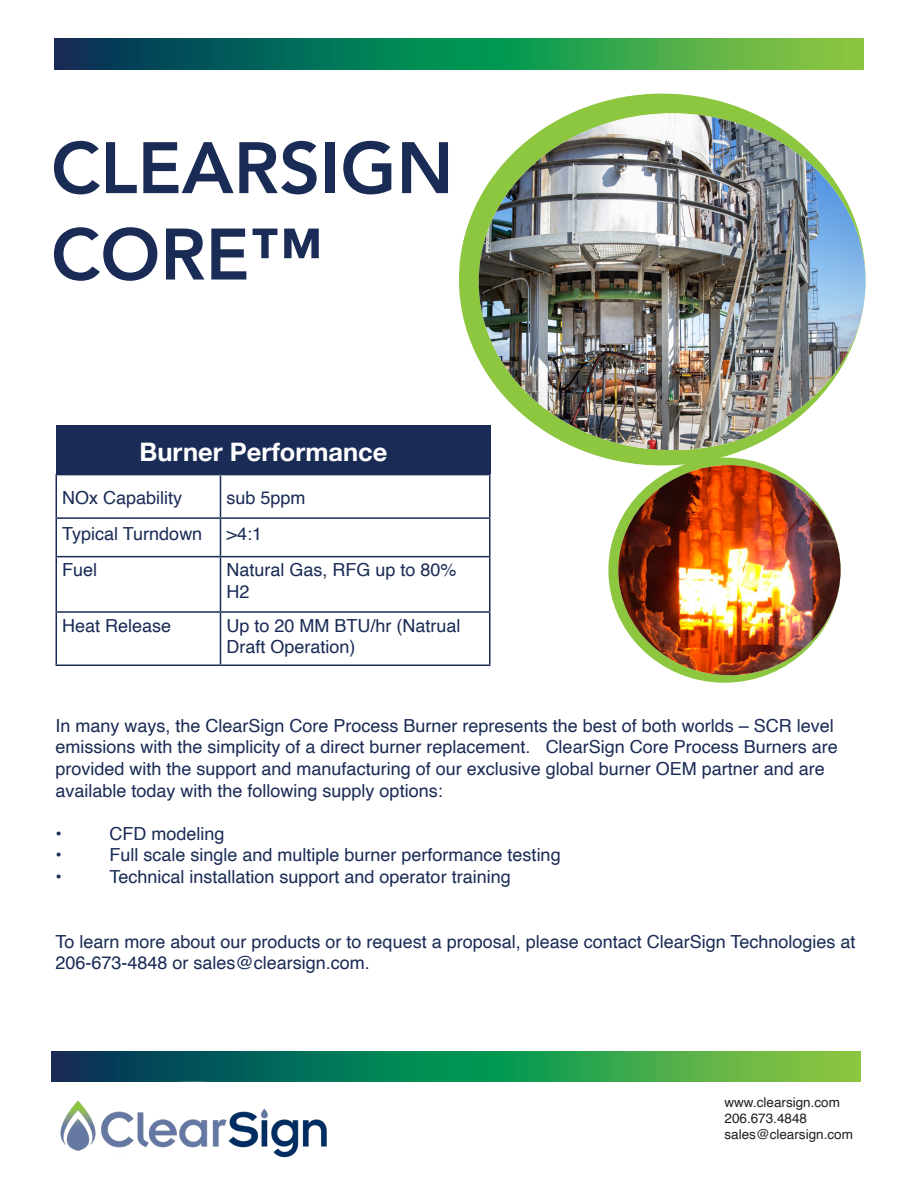
<style>
.page{position:relative;width:918px;height:1188px;background:#fff}
.page>*{position:absolute;margin:0;border:0;box-sizing:border-box;transform-origin:0 0}
.t1{font:800 72px/86.4px "Avenir";color:#1a2b55}
.t2{font:700 25.5px "Helvetica Neue";color:#fff}
.t3{font:18px/21.6px "Helvetica";color:#1a2b55}
.t4{font:13.5px "Helvetica";color:#231f20}
</style>
<div class="page">
<svg style="left:51px;top:1051px;width:810px;height:31px;background:#248751"></svg>
<img style="left:60px;top:1100px;width:267px;height:58px">
<div style="left:459px;top:94px;width:407px;height:371px;background:#8dc63f;border-radius:50%"></div>
<img style="left:479px;top:113px;width:387px;height:337px">
<div style="left:608px;top:458px;width:233px;height:225px;background:#8dc63f;border-radius:50%"></div>
<img style="left:618px;top:465px;width:223px;height:210px">
<svg style="left:54px;top:39px;width:810px;height:30px;background:#248751"></svg>
<hr style="left:56px;top:474px;width:165px;height:1px;background:#1a2b55">
<hr style="left:56px;top:475px;width:1px;height:42px;background:#1a2b55">
<hr style="left:220px;top:474px;width:270px;height:1px;background:#1a2b55">
<hr style="left:220px;top:475px;width:1px;height:42px;background:#1a2b55">
<hr style="left:489px;top:475px;width:1px;height:42px;background:#1a2b55">
<hr style="left:56px;top:517px;width:165px;height:2px;background:#1a2b55">
<hr style="left:56px;top:519px;width:1px;height:37px;background:#1a2b55">
<hr style="left:220px;top:517px;width:270px;height:2px;background:#1a2b55">
<hr style="left:220px;top:519px;width:1px;height:37px;background:#1a2b55">
<hr style="left:489px;top:519px;width:1px;height:37px;background:#1a2b55">
<hr style="left:56px;top:556px;width:165px;height:1px;background:#1a2b55">
<hr style="left:56px;top:557px;width:1px;height:54px;background:#1a2b55">
<hr style="left:220px;top:556px;width:270px;height:1px;background:#1a2b55">
<hr style="left:220px;top:557px;width:1px;height:54px;background:#1a2b55">
<hr style="left:489px;top:557px;width:1px;height:54px;background:#1a2b55">
<hr style="left:56px;top:611px;width:165px;height:2px;background:#1a2b55">
<hr style="left:56px;top:613px;width:1px;height:51px;background:#1a2b55">
<hr style="left:220px;top:611px;width:270px;height:2px;background:#1a2b55">
<hr style="left:220px;top:613px;width:1px;height:51px;background:#1a2b55">
<hr style="left:489px;top:613px;width:1px;height:51px;background:#1a2b55">
<hr style="left:56px;top:664px;width:165px;height:2px;background:#1a2b55">
<hr style="left:220px;top:664px;width:270px;height:2px;background:#1a2b55">
<div style="left:56px;top:425px;width:434px;height:49px;background:#1a2b55"></div>
<p class="t1" style="left:51px;top:125px;width:404px">CLEARSIGN<br>CORE™</p>
<p class="t2" style="left:140px;top:432px;width:249px">Burner Performance</p>
<p class="t3" style="left:62px;top:487px;width:122px">NOx Capability</p>
<p class="t3" style="left:226px;top:487px;width:81px">sub 5ppm</p>
<p class="t3" style="left:62px;top:523px;width:142px">Typical Turndown</p>
<p class="t3" style="left:226px;top:523px;width:37px">&gt;4:1</p>
<p class="t3" style="left:62px;top:560px;width:37px">Fuel</p>
<p class="t3" style="left:226px;top:560px;width:232px">Natural Gas, RFG up to 80%<br>H2</p>
<p class="t3" style="left:62px;top:615px;width:111px">Heat Release</p>
<p class="t3" style="left:226px;top:615px;width:236px">Up to 20 MM BTU/hr (Natrual<br>Draft Operation)</p>
<p class="t3" style="left:56px;top:715px;width:784px">In many ways, the ClearSign Core Process Burner represents the best of both worlds – SCR level emissions with the simplicity of a direct burner replacement. ClearSign Core Process Burners are provided with the support and manufacturing of our exclusive global burner OEM partner and are available today with the following supply options:</p>
<p class="t3" style="left:56px;top:823px;width:8px">•</p>
<p class="t3" style="left:110px;top:823px;width:117px">CFD modeling</p>
<p class="t3" style="left:56px;top:845px;width:8px">•</p>
<p class="t3" style="left:110px;top:845px;width:453px">Full scale single and multiple burner performance testing</p>
<p class="t3" style="left:56px;top:866px;width:8px">•</p>
<p class="t3" style="left:110px;top:866px;width:403px">Technical installation support and operator training</p>
<p class="t3" style="left:56px;top:931px;width:802px">To learn more about our products or to request a proposal, please contact ClearSign Technologies at<br>206-673-4848 or sales@clearsign.com.</p>
<p class="t4" style="left:724px;top:1091px;width:117px">www.clearsign.com</p>
<p class="t4" style="left:724px;top:1108px;width:84px">206.673.4848</p>
<p class="t4" style="left:724px;top:1124px;width:130px">sales@clearsign.com</p>
</div>
